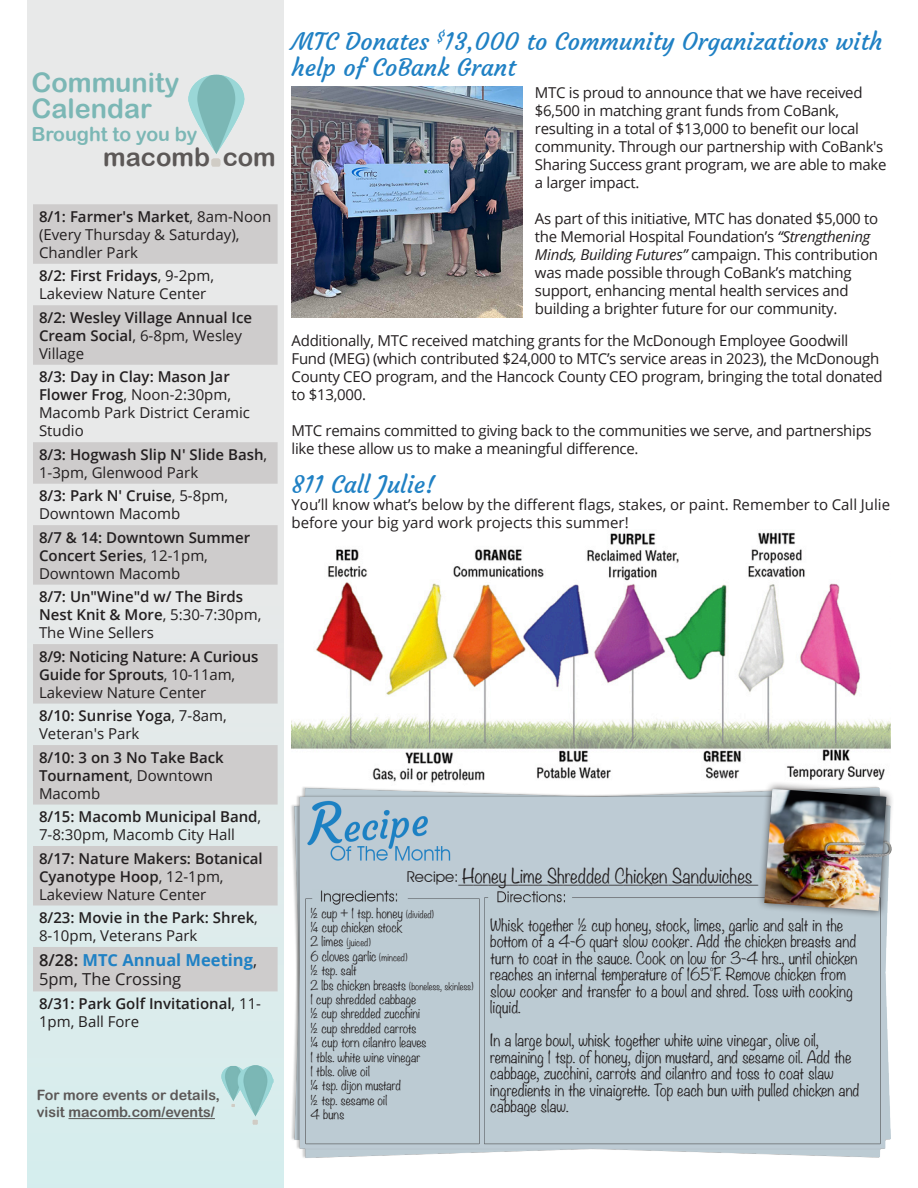
<style>
.page{position:relative;width:918px;height:1188px;background:#fff}
.page>*{position:absolute;margin:0;border:0;box-sizing:border-box;transform-origin:0 0}
.t1{font:27px "Arial Rounded MT Bold";color:#7bb7b5}
.t2{font:25.5px "Arial Rounded MT Bold";color:#5c5857}
.t3{font:24px/25.5px "Courgette";color:#2081c4}
.t4{font:19.5px "Arial Rounded MT Bold";color:#7bb7b5}
.t5{font:300 18px "Noteworthy";color:#231f20}
.t6{font:700 16.5px/19.8px "Open Sans";color:#2081c4}
.t7{font:15px/18px "Open Sans";letter-spacing:-.02em;color:#231f20}
.t8{font:600 15px/18px "Open Sans";color:#231f20}
.t9{font:300 15px/16.5px "Noteworthy";color:#231f20}
.t10{font:15px/18px "Open Sans";color:#231f20}
.t11{font:15px "Avant Garde IT Cby BT";color:#231f20}
.t12{font:14.25px "Arial Rounded MT Bold";color:#5c5857}
.t13{font:300 12px "Noteworthy";color:#231f20}
.t14{font:300 9px "Noteworthy";color:#231f20}
.s1{font-weight:600}
.s2{font-weight:400}
.s3{font-weight:600;color:#231f20}
.s4{font-weight:400;color:#231f20}
.s5{font-style:italic}
.s6{font-size:9px}
.s7{font-size:12px}
</style>
<div class="page">
<img style="left:291px;top:532px;width:599px;height:626px">
<img style="left:291px;top:87px;width:232px;height:231px">
<div style="left:27px;top:0;width:257px;height:1188px;background:linear-gradient(to right,#e0ebeb,#e0ebeb)"></div>
<svg style="left:33px;top:204px;width:245px;height:787px;background:#d8d9d9"></svg>
<img style="left:189px;top:75px;width:55px;height:91px">
<hr style="left:69px;top:1118px;width:146px;height:1px;background:#5c5857">
<img style="left:221px;top:1065px;width:53px;height:59px">
<div style="left:757px;top:781px;width:137px;height:138px;background:#231f20;opacity:.75"></div>
<img style="left:764px;top:789px;width:122px;height:122px">
<img style="left:824px;top:840px;width:67px;height:17px">
<p class="t1" style="left:32px;top:67px;width:149px">Community</p>
<p class="t1" style="left:32px;top:92px;width:122px">Calendar</p>
<p class="t4" style="left:32px;top:123px;width:167px">Brought to you by</p>
<p class="t2" style="left:103px;top:142px;width:174px">macomb com</p>
<p class="t10" style="left:39px;top:207px;width:234px"><span class="s1">8/1: Farmer's Market</span>, 8am-Noon (Every Thursday &amp; Saturday),<br>Chandler Park</p>
<p class="t10" style="left:39px;top:266px;width:177px"><span class="s1">8/2: First Fridays</span>, 9-2pm,<br>Lakeview Nature Center</p>
<p class="t8" style="left:39px;top:308px;width:215px">8/2: Wesley Village Annual Ice<br>Cream Social<span class="s2">, 6-8pm, Wesley<br>Village</span></p>
<p class="t10" style="left:39px;top:367px;width:213px"><span class="s1">8/3: Day in Clay: Mason Jar<br>Flower Frog</span>, Noon-2:30pm,<br>Macomb Park District Ceramic<br>Studio</p>
<p class="t8" style="left:39px;top:445px;width:230px">8/3: Hogwash Slip N' Slide Bash<span class="s2">,<br>1-3pm, Glenwood Park</span></p>
<p class="t10" style="left:39px;top:486px;width:191px"><span class="s1">8/3: Park N' Cruise</span>, 5-8pm,<br>Downtown Macomb</p>
<p class="t8" style="left:39px;top:528px;width:213px">8/7 &amp; 14: Downtown Summer<br>Concert Series<span class="s2">, 12-1pm,<br>Downtown Macomb</span></p>
<p class="t8" style="left:39px;top:587px;width:224px">8/7: Un"Wine"d w/ The Birds<br>Nest Knit &amp; More<span class="s2">, 5:30-7:30pm,<br>The Wine Sellers</span></p>
<p class="t8" style="left:39px;top:647px;width:221px">8/9: Noticing Nature: A Curious<br>Guide for Sprouts<span class="s2">, 10-11am,<br>Lakeview Nature Center</span></p>
<p class="t10" style="left:39px;top:706px;width:189px"><span class="s1">8/10: Sunrise Yoga</span>, 7-8am,<br>Veteran's Park</p>
<p class="t8" style="left:39px;top:748px;width:186px">8/10: 3 on 3 No Take Back<br>Tournament<span class="s2">, Downtown<br>Macomb</span></p>
<p class="t8" style="left:39px;top:807px;width:224px">8/15: Macomb Municipal Band<span class="s2">,<br>7-8:30pm, Macomb City Hall</span></p>
<p class="t8" style="left:39px;top:849px;width:225px">8/17: Nature Makers: Botanical<br>Cyanotype Hoop<span class="s2">, 12-1pm,<br>Lakeview Nature Center</span></p>
<p class="t8" style="left:39px;top:908px;width:220px">8/23: Movie in the Park: Shrek<span class="s2">,<br>8-10pm, Veterans Park</span></p>
<p class="t6" style="left:39px;top:949px;width:220px"><span class="s3">8/28:</span> MTC Annual Meeting<span class="s4">,<br>5pm, The Crossing</span></p>
<p class="t8" style="left:39px;top:994px;width:224px">8/31: Park Golf Invitational<span class="s2">, 11-<br>1pm, Ball Fore</span></p>
<p class="t12" style="left:37px;top:1087px;width:185px">For more events or details,</p>
<p class="t12" style="left:37px;top:1104px;width:180px">visit macomb.com/events/</p>
<p class="t3" style="left:291px;top:29px;width:593px">MTC Donates <sup>$</sup>13,000 to Community Organizations with help of CoBank Grant</p>
<p class="t7" style="left:535px;top:83px;width:353px">MTC is proud to announce that we have received $6,500 in matching grant funds from CoBank, resulting in a total of $13,000 to benefit our local community. Through our partnership with CoBank's Sharing Success grant program, we are able to make a larger impact.</p>
<p class="t7" style="left:535px;top:209px;width:345px">As part of this initiative, MTC has donated $5,000 to the Memorial Hospital Foundation’s <span class="s5">“Strengthening Minds, Building Futures”</span> campaign. This contribution was made possible through CoBank’s matching support, enhancing mental health services and building a brighter future for our community.</p>
<p class="t7" style="left:292px;top:331px;width:593px">Additionally, MTC received matching grants for the McDonough Employee Goodwill Fund (MEG) (which contributed $24,000 to MTC’s service areas in 2023), the McDonough County CEO program, and the Hancock County CEO program, bringing the total donated to $13,000.</p>
<p class="t7" style="left:292px;top:421px;width:582px">MTC remains committed to giving back to the communities we serve, and partnerships like these allow us to make a meaningful difference.</p>
<p class="t3" style="left:292px;top:472px;width:145px">811 Call Julie!</p>
<p class="t10" style="left:292px;top:496px;width:600px;line-height:17.2px">You’ll know what’s below by the different flags, stakes, or paint. Remember to Call Julie before your big yard work projects this summer!</p>
<p class="t5" style="left:462px;top:860px;width:292px">Honey Lime Shredded Chicken Sandwiches</p>
<p class="t11" style="left:407px;top:868px;width:353px">Recipe:________________________________________</p>
<p class="t13" style="left:310px;top:902px;width:125px">½ cup + 1 tsp. honey <span class="s6">(divided)</span></p>
<p class="t13" style="left:310px;top:917px;width:94px">¼ cup chicken stock</p>
<p class="t14" style="left:310px;top:935px;width:62px"><span class="s7">2 limes</span> (juiced)</p>
<p class="t13" style="left:310px;top:945px;width:98px">6 cloves garlic <span class="s6">(minced)</span></p>
<p class="t13" style="left:310px;top:960px;width:48px">½ tsp. salt</p>
<p class="t14" style="left:310px;top:978px;width:165px"><span class="s7">2 lbs chicken breasts</span> (boneless, skinless)</p>
<p class="t13" style="left:310px;top:989px;width:107px">1 cup shredded cabbage</p>
<p class="t13" style="left:310px;top:1003px;width:111px">½ cup shredded zucchini</p>
<p class="t13" style="left:310px;top:1017px;width:108px">½ cup shredded carrots</p>
<p class="t13" style="left:310px;top:1032px;width:118px">¼ cup torn cilantro leaves</p>
<p class="t13" style="left:310px;top:1046px;width:112px">1 tbls. white wine vinegar</p>
<p class="t13" style="left:310px;top:1061px;width:61px">1 tbls. olive oil</p>
<p class="t13" style="left:310px;top:1075px;width:92px">¼ tsp. dijon mustard</p>
<p class="t13" style="left:310px;top:1089px;width:78px">½ tsp. sesame oil</p>
<p class="t13" style="left:310px;top:1104px;width:35px">4 buns</p>
<p class="t9" style="left:490px;top:916px;width:368px">Whisk together ½ cup honey, stock, limes, garlic and salt in the bottom of a 4-6 quart slow cooker. Add the chicken breasts and turn to coat in the sauce. Cook on low for 3-4 hrs., until chicken reaches an internal temperature of 165<sup>°</sup>F. Remove chicken from slow cooker and transfer to a bowl and shred. Toss with cooking liquid.</p>
<p class="t9" style="left:490px;top:1032px;width:330px">In a large bowl, whisk together white wine vinegar, olive oil,</p>
<p class="t9" style="left:490px;top:1048px;width:371px">remaining 1 tsp. of honey, dijon mustard, and sesame oil. Add the cabbage, zucchini, carrots and cilantro and toss to coat slaw ingredients in the vinaigrette. Top each bun with pulled chicken and cabbage slaw.</p>
</div>
